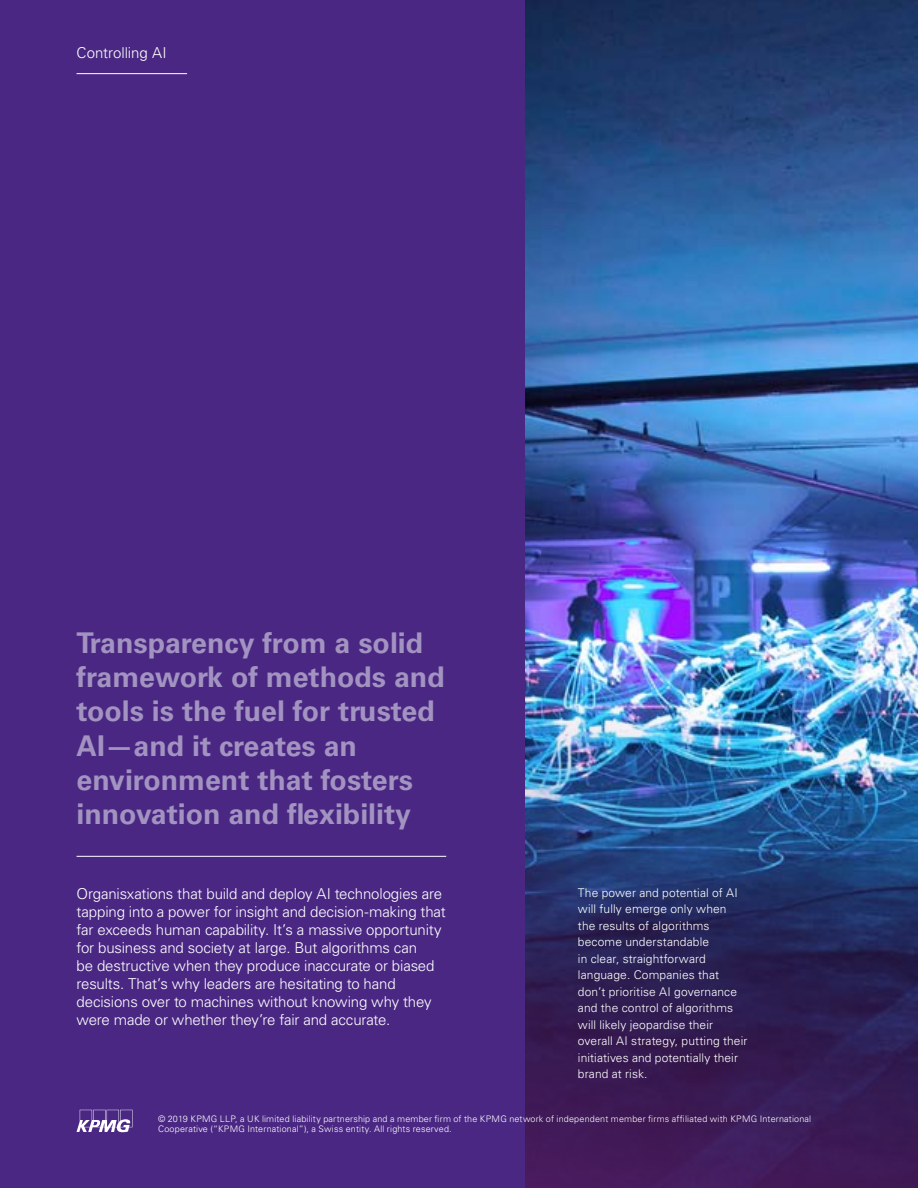
<style>
.page{position:relative;width:918px;height:1188px;background:#fff}
.page>*{position:absolute;margin:0;border:0;box-sizing:border-box;transform-origin:0 0}
.t1{font:700 28.5px/34.2px "Univers LT Std";color:#a293c1}
.t2{font:300 15px/18px "Univers LT Std";letter-spacing:-.01em;color:#fff}
.t3{font:300 12px/16.5px "Univers LT Std";letter-spacing:.01em;color:#fff}
.t4{font:300 9px/10.5px "Univers LT Std";letter-spacing:.02em;color:#fff}
</style>
<div class="page">
<img style="left:525px;top:0;width:393px;height:548px">
<img style="left:525px;top:548px;width:393px;height:640px">
<div style="left:0;top:0;width:525px;height:1188px;background:#4a2783"></div>
<hr style="left:77px;top:856px;width:369px;height:1px;background:#fff">
<svg style="left:77px;top:1110px;width:55px;height:22px"></svg>
<hr style="left:77px;top:73px;width:110px;height:1px;background:#fff">
<p class="t2" style="left:77px;top:44px;width:92px">Controlling AI</p>
<h1 class="t1" style="left:77px;top:626px;width:370px">Transparency from a solid framework of methods and tools is the fuel for trusted<br>AI—and it creates an environment that fosters innovation and flexibility</h1>
<p class="t2" style="left:77px;top:884px;width:371px">Organisxations that build and deploy AI technologies are tapping into a power for insight and decision-making that far exceeds human capability. It’s a massive opportunity for business and society at large. But algorithms can<br>be destructive when they produce inaccurate or biased results. That’s why leaders are hesitating to hand decisions over to machines without knowing why they were made or whether they’re fair and accurate.</p>
<p class="t3" style="left:578px;top:884px;width:171px">The power and potential of AI will fully emerge only when<br>the results of algorithms become understandable<br>in clear, straightforward language. Companies that don’t prioritise AI governance and the control of algorithms will likely jeopardise their overall AI strategy, putting their initiatives and potentially their brand at risk.</p>
<p class="t4" style="left:158px;top:1113px;width:655px">© 2019 KPMG LLP, a UK limited liability partnership and a member firm of the KPMG network of independent member firms affiliated with KPMG International<br>Cooperative (“KPMG International”), a Swiss entity. All rights reserved.</p>
</div>
